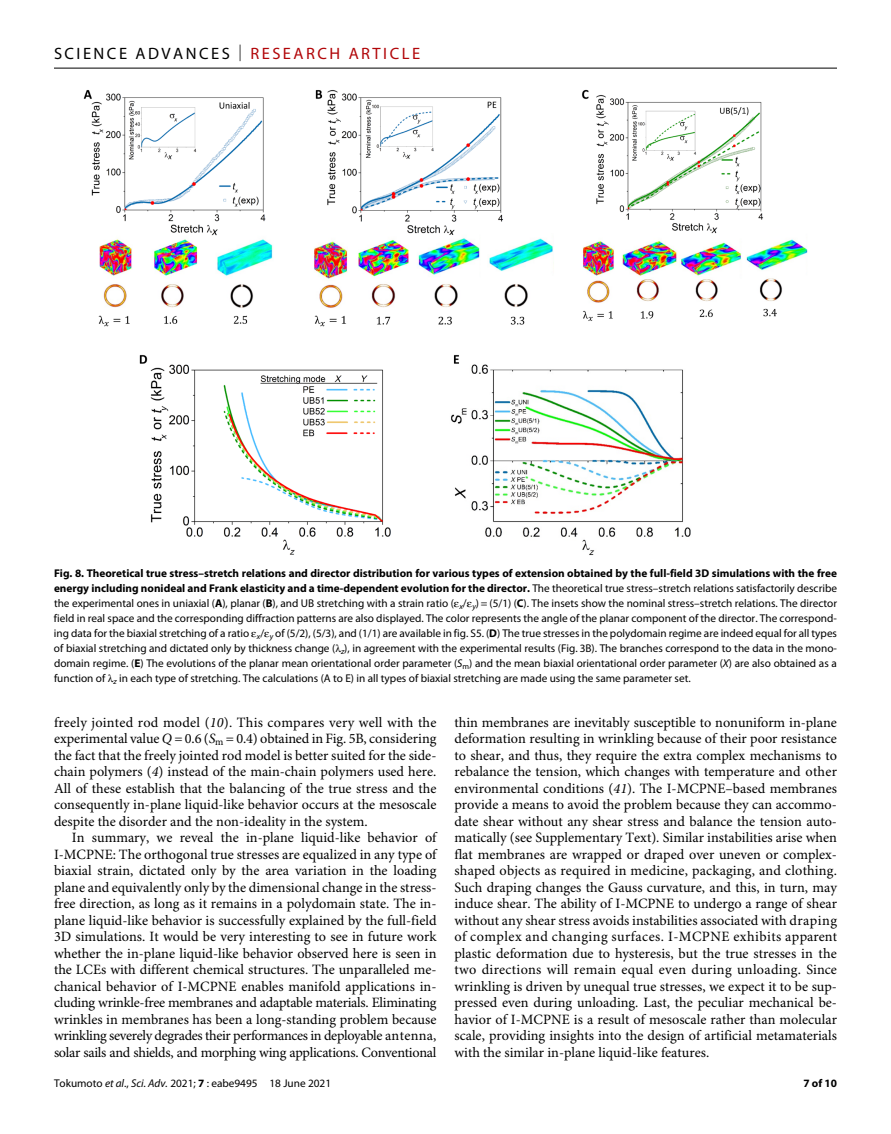
<style>
.page{position:relative;width:891px;height:1134px;background:#fff}
.page>*{position:absolute;margin:0;border:0;box-sizing:border-box;transform-origin:0 0}
.t1{font:16.5px "Myriad Pro";letter-spacing:.15em;color:#000}
.t2{font:14.25px/16.5px "Minion Pro";color:#000;text-align:justify}
.t3{font:11.25px/15px "Myriad Pro";color:#000;text-align:justify}
.t4{font:700 11.25px "Myriad Pro";color:#000}
.s1{font-weight:300}
.s2{color:#b10508}
.s3{font-weight:700}
.s4{font-style:italic}
</style>
<div class="page">
<hr style="left:54px;top:68px;width:783px;height:1px;background:#000">
<img style="left:84px;top:90px;width:723px;height:465px">
<p class="t1" style="left:54px;top:40px;width:368px">SCIENCE ADVANCES <span class="s1">|</span> <span class="s2">RESEARCH ARTICLE</span></p>
<p class="t3" style="left:54px;top:566px;width:785px"><span class="s3">Fig. 8. Theoretical true stress–stretch relations and director distribution for various types of extension obtained by the full-field 3D simulations with the free energy including nonideal and Frank elasticity and a time-dependent evolution for the director.</span> The theoretical true stress–stretch relations satisfactorily describe the experimental ones in uniaxial (<span class="s3">A</span>), planar (<span class="s3">B</span>), and UB stretching with a strain ratio ( <sub>x</sub>/ <sub>y</sub>) = (5/1) (<span class="s3">C</span>). The insets show the nominal stress–stretch relations. The director field in real space and the corresponding diffraction patterns are also displayed. The color represents the angle of the planar component of the director. The correspond&shy;ing data for the biaxial stretching of a ratio <sub>x</sub>/ <sub>y</sub> of (5/2), (5/3), and (1/1) are available in fig. S5. (<span class="s3">D</span>) The true stresses in the polydomain regime are indeed equal for all types of biaxial stretching and dictated only by thickness change (●<sub>z</sub>), in agreement with the experimental results (Fig. 3B). The branches correspond to the data in the mono&shy;domain regime. (<span class="s3">E</span>) The evolutions of the planar mean orientational order parameter (<span class="s4">S</span><sub>m</sub>) and the mean biaxial orientational order parameter (<span class="s4">X</span>) are also obtained as a function of ●<sub>z</sub> in each type of stretching. The calculations (A to E) in all types of biaxial stretching are made using the same parameter set.</p>
<p class="t2" style="left:54px;top:715px;width:384px">freely jointed rod model (<span class="s4">10</span>). This compares very well with the experimental value <span class="s4">Q</span> = 0.6 (<span class="s4">S</span><sub>m</sub> = 0.4) obtained in Fig. 5B, considering the fact that the freely jointed rod model is better suited for the side&shy;chain polymers (<span class="s4">4</span>) instead of the main-chain polymers used here.<br>All of these establish that the balancing of the true stress and the consequently in-plane liquid-like behavior occurs at the mesoscale despite the disorder and the non-ideality in the system.</p>
<p class="t2" style="left:54px;top:831px;width:384px;text-indent:18px">In summary, we reveal the in-plane liquid-like behavior of I-MCPNE: The orthogonal true stresses are equalized in any type of biaxial strain, dictated only by the area variation in the loading plane and equivalently only by the dimensional change in the stress&shy;free direction, as long as it remains in a polydomain state. The in&shy;plane liquid-like behavior is successfully explained by the full-field 3D simulations. It would be very interesting to see in future work whether the in-plane liquid-like behavior observed here is seen in the LCEs with different chemical structures. The unparalleled me&shy;chanical behavior of I-MCPNE enables manifold applications in&shy;cluding wrinkle-free membranes and adaptable materials. Eliminating wrinkles in membranes has been a long-standing problem because wrinkling severely degrades their performances in deployable antenna, solar sails and shields, and morphing wing applications. Conventional</p>
<p class="t3" style="left:54px;top:1076px;width:279px">Tokumoto <span class="s4">et al</span>., <span class="s4">Sci. Adv.</span> 2021; <span class="s3">7</span> : eabe9495 18 June 2021</p>
<p class="t2" style="left:454px;top:715px;width:384px">thin membranes are inevitably susceptible to nonuniform in-plane deformation resulting in wrinkling because of their poor resistance to shear, and thus, they require the extra complex mechanisms to rebalance the tension, which changes with temperature and other environmental conditions (<span class="s4">41</span>). The I-MCPNE–based membranes provide a means to avoid the problem because they can accommo&shy;date shear without any shear stress and balance the tension auto&shy;matically (see Supplementary Text). Similar instabilities arise when flat membranes are wrapped or draped over uneven or complex&shy;shaped objects as required in medicine, packaging, and clothing.<br>Such draping changes the Gauss curvature, and this, in turn, may induce shear. The ability of I-MCPNE to undergo a range of shear without any shear stress avoids instabilities associated with draping of complex and changing surfaces. I-MCPNE exhibits apparent plastic deformation due to hysteresis, but the true stresses in the two directions will remain equal even during unloading. Since wrinkling is driven by unequal true stresses, we expect it to be sup&shy;pressed even during unloading. Last, the peculiar mechanical be&shy;havior of I-MCPNE is a result of mesoscale rather than molecular scale, providing insights into the design of artificial metamaterials with the similar in-plane liquid-like features.</p>
<p class="t4" style="left:803px;top:1074px;width:35px">7 of 10</p>
</div>
